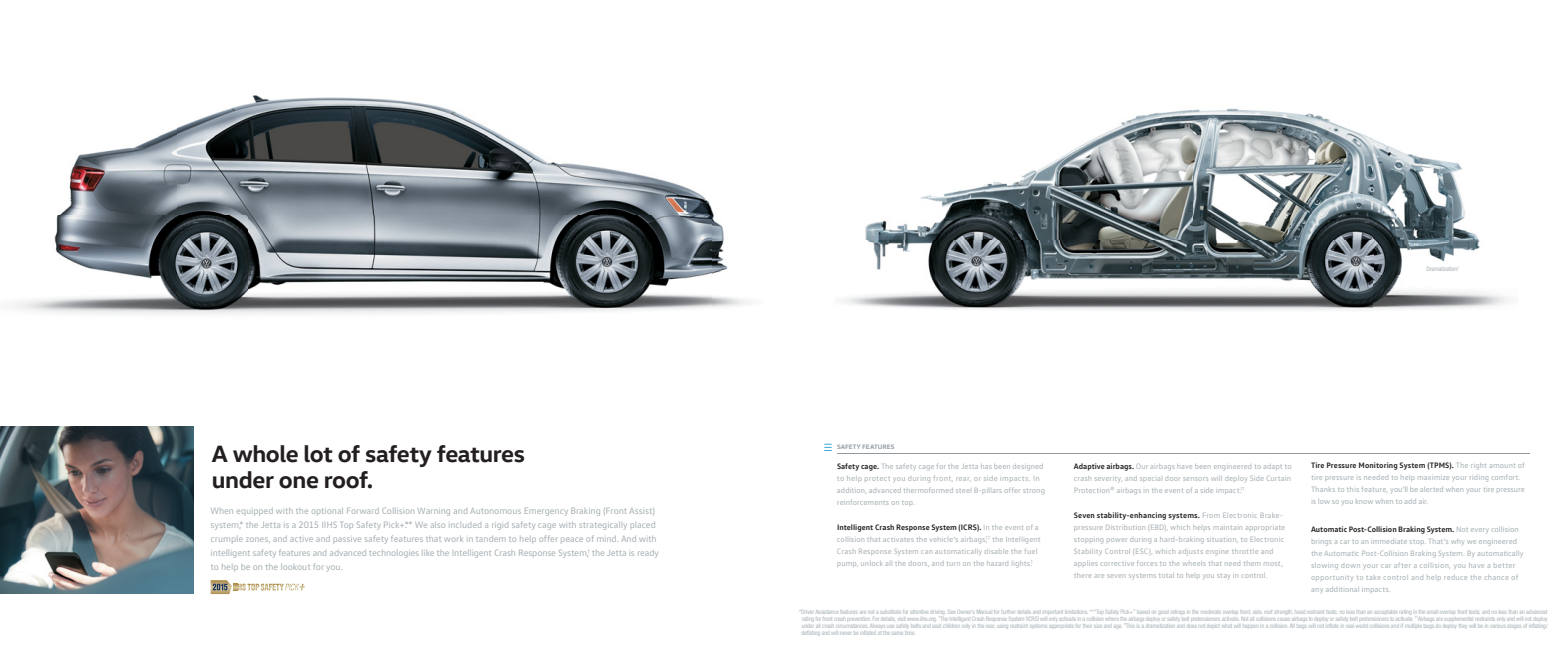
<style>
.page{position:relative;width:1566px;height:648px;background:#fff}
.page>*{position:absolute;margin:0;border:0;box-sizing:border-box;transform-origin:0 0}
.t1{font:700 24px/26px "VW Head";letter-spacing:-.02em;color:#231f20}
.t2{font:9.5px/14px "VW Text";letter-spacing:-.01em;color:#a6aeb3}
.t3{font:8px/12px "VW Text";letter-spacing:.005em;color:#a6aeb3}
.t4{font:700 6.5px "VW Head";letter-spacing:.015em;color:#939ba1}
.t5{font:condensed 6.2px/7px "Helvetica Neue";letter-spacing:-.02em;color:#abb3b8;text-align:justify}
.s1{font-weight:700;color:#231f20}
</style>
<div class="page">
<img style="left:842px;top:108px;width:668px;height:202px">
<img style="left:11px;top:95px;width:738px;height:219px">
<img style="left:0;top:426px;width:194px;height:168px">
<hr style="left:837px;top:453px;width:693px;height:1px;background:#939ba1">
<svg style="left:824px;top:444px;width:8px;height:7px"></svg>
<svg style="left:211px;top:580px;width:94px;height:14px"></svg>
<h1 class="t1" style="left:212px;top:443px;width:315px">A whole lot of safety features under one roof.</h1>
<p class="t2" style="left:211px;top:505px;width:450px">When equipped with the optional Forward Collision Warning and Autonomous Emergency Braking (Front Assist) system,* the Jetta is a 2015 IIHS Top Safety Pick+.** We also included a rigid safety cage with strategically placed crumple zones, and active and passive safety features that work in tandem to help offer peace of mind. And with intelligent safety features and advanced technologies like the Intelligent Crash Response System,<sup>†</sup> the Jetta is ready to help be on the lookout for you.</p>
<p class="t5" style="left:1426px;top:266px;width:34px">Dramatization.<sup>‡</sup></p>
<p class="t4" style="left:837px;top:444px;width:59px">SAFETY FEATURES</p>
<p class="t3" style="left:837px;top:461px;width:210px"><span class="s1">Safety cage.</span> The safety cage for the Jetta has been designed to help protect you during front, rear, or side impacts. In addition, advanced thermoformed steel B-pillars offer strong reinforcements on top.</p>
<p class="t3" style="left:837px;top:522px;width:205px"><span class="s1">Intelligent Crash Response System (ICRS).</span> In the event of a collision that activates the vehicle’s airbags,<sup>††</sup> the Intelligent Crash Response System can automatically disable the fuel pump, unlock all the doors, and turn on the hazard lights.<sup>†</sup></p>
<p class="t3" style="left:1074px;top:461px;width:220px;text-align:justify"><span class="s1">Adaptive airbags.</span> Our airbags have been engineered to adapt to crash severity, and special door sensors will deploy Side Curtain Protection® airbags in the event of a side impact.<sup>††</sup></p>
<p class="t3" style="left:1074px;top:510px;width:213px"><span class="s1">Seven stability-enhancing systems.</span> From Electronic Brake&shy;pressure Distribution (EBD), which helps maintain appropriate stopping power during a hard-braking situation, to Electronic Stability Control (ESC), which adjusts engine throttle and applies corrective forces to the wheels that need them most, there are seven systems total to help you stay in control.</p>
<p class="t3" style="left:1311px;top:460px;width:216px"><span class="s1">Tire Pressure Monitoring System (TPMS).</span> The right amount of tire pressure is needed to help maximize your riding comfort.<br>Thanks to this feature, you’ll be alerted when your tire pressure is low so you know when to add air.</p>
<p class="t3" style="left:1311px;top:524px;width:214px"><span class="s1">Automatic Post-Collision Braking System.</span> Not every collision brings a car to an immediate stop. That’s why we engineered the Automatic Post-Collision Braking System. By automatically slowing down your car after a collision, you have a better opportunity to take control and help reduce the chance of any additional impacts.</p>
<p class="t5" style="left:802px;top:608px;width:748px;text-indent:-2px">*Driver Assistance features are not a substitute for attentive driving. See Owner’s Manual for further details and important limitations. **“Top Safety Pick+” based on good ratings in the moderate overlap front, side, roof strength, head restraint tests; no less than an acceptable rating in the small overlap front tests; and no less than an advanced rating for front crash prevention. For details, visit www.iihs.org. <sup>†</sup>The Intelligent Crash Response System (ICRS) will only activate in a collision where the airbags deploy or safety belt pretensioners activate. Not all collisions cause airbags to deploy or safety belt pretensioners to activate. <sup>††</sup>Airbags are supplemental restraints only and will not deploy under all crash circumstances. Always use safety belts and seat children only in the rear, using restraint systems appropriate for their size and age. <sup>‡</sup>This is a dramatization and does not depict what will happen in a collision. All bags will not inflate in real-world collisions and if multiple bags do deploy they will be in various stages of inflating/ deflating and will never be inflated at the same time.</p>
</div>
